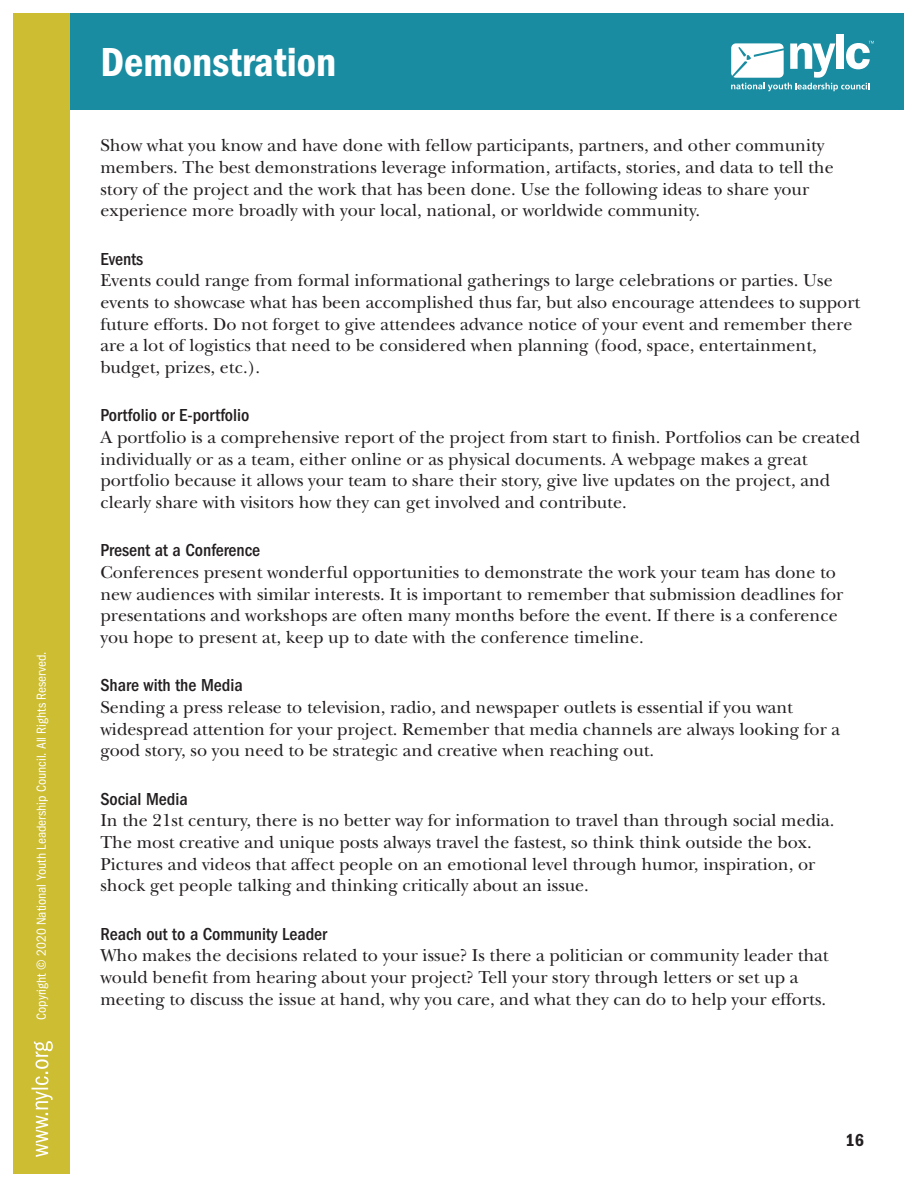
<style>
.page{position:relative;width:918px;height:1188px;background:#fff}
.page>*{position:absolute;margin:0;border:0;box-sizing:border-box;transform-origin:0 0}
.t1{font:42px "ITC Franklin Gothic Std Dm Cd";color:#fff}
.t2{font:18px/21.6px "New Baskerville Std";color:#231f20}
.t3{font:500 condensed 18px "ITC Franklin Gothic Std";color:#231f20}
.t4{font:18px "ITC Franklin Gothic Std Dm Cd";color:#231f20}
.t5{font:condensed 13.5px "ITC Franklin Gothic Std";color:#fff}
</style>
<div class="page">
<div style="left:14px;top:14px;width:890px;height:96px;background:#198ca1"></div>
<div style="left:836px;top:35px;width:8px;height:34px;background:#fff"></div>
<svg style="left:731px;top:41px;width:143px;height:50px"></svg>
<div style="left:14px;top:14px;width:56px;height:1160px;background:#ccbd32"></div>
<svg style="left:31px;top:1041px;width:22px;height:116px"></svg>
<p class="t5" style="left:34px;top:1020px;width:370px;rotate:-90deg">Copyright © 2020 National Youth Leadership Council. All Rights Reserved.</p>
<h1 class="t1" style="left:100px;top:38px;width:237px">Demonstration</h1>
<p class="t2" style="left:100px;top:135px;width:735px">Show what you know and have done with fellow participants, partners, and other community members. The best demonstrations leverage information, artifacts, stories, and data to tell the story of the project and the work that has been done. Use the following ideas to share your experience more broadly with your local, national, or worldwide community.</p>
<p class="t3" style="left:100px;top:249px;width:44px">Events</p>
<p class="t2" style="left:100px;top:270px;width:761px">Events could range from formal informational gatherings to large celebrations or parties. Use events to showcase what has been accomplished thus far, but also encourage attendees to support future efforts. Do not forget to give attendees advance notice of your event and remember there are a lot of logistics that need to be considered when planning (food, space, entertainment, budget, prizes, etc.).</p>
<p class="t3" style="left:100px;top:405px;width:151px">Portfolio or E-portfolio</p>
<p class="t2" style="left:100px;top:426px;width:761px">A portfolio is a comprehensive report of the project from start to finish. Portfolios can be created individually or as a team, either online or as physical documents. A webpage makes a great portfolio because it allows your team to share their story, give live updates on the project, and clearly share with visitors how they can get involved and contribute.</p>
<p class="t3" style="left:100px;top:540px;width:161px">Present at a Conference</p>
<p class="t2" style="left:100px;top:561px;width:745px">Conferences present wonderful opportunities to demonstrate the work your team has done to new audiences with similar interests. It is important to remember that submission deadlines for presentations and workshops are often many months before the event. If there is a conference you hope to present at, keep up to date with the conference timeline.</p>
<p class="t3" style="left:100px;top:675px;width:144px">Share with the Media</p>
<p class="t2" style="left:100px;top:696px;width:741px">Sending a press release to television, radio, and newspaper outlets is essential if you want widespread attention for your project. Remember that media channels are always looking for a good story, so you need to be strategic and creative when reaching out.</p>
<p class="t3" style="left:100px;top:789px;width:89px">Social Media</p>
<p class="t2" style="left:100px;top:810px;width:736px">In the 21st century, there is no better way for information to travel than through social media.<br>The most creative and unique posts always travel the fastest, so think think outside the box.<br>Pictures and videos that affect people on an emotional level through humor, inspiration, or shock get people talking and thinking critically about an issue.</p>
<p class="t3" style="left:100px;top:924px;width:228px">Reach out to a Community Leader</p>
<p class="t2" style="left:100px;top:945px;width:730px">Who makes the decisions related to your issue? Is there a politician or community leader that would benefit from hearing about your project? Tell your story through letters or set up a meeting to discuss the issue at hand, why you care, and what they can do to help your efforts.</p>
<p class="t4" style="left:846px;top:1130px;width:20px">16</p>
</div>
